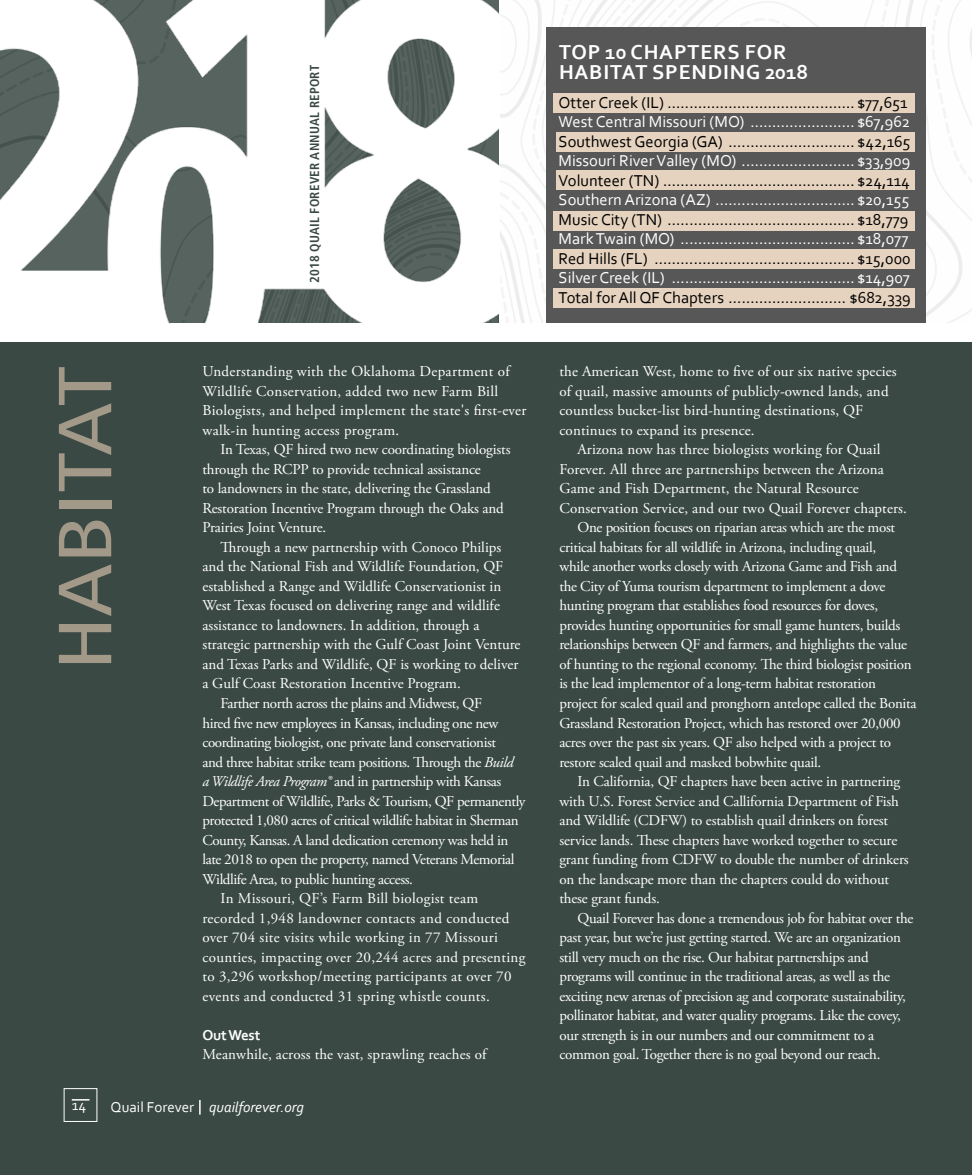
<style>
.page{position:relative;width:972px;height:1175px;background:#fff}
.page>*{position:absolute;margin:0;border:0;box-sizing:border-box;transform-origin:0 0}
.t1{font:condensed 75px "Frutiger LT Std";color:#a29989;scale:1.24 1}
.t2{font:700 21.15px/19.5px "Corbel";letter-spacing:.04em;color:#fff}
.t3{font:16.5px "Corbel";color:#000}
.t4{font:16.5px "Corbel";color:#fff}
.t5{font:15px/19.5px "Adobe Garamond Pro";letter-spacing:-.01em;color:#fff}
.t6{font:15px "Adobe Garamond Pro";letter-spacing:-.03em;color:#fff}
.t7{font:15px/19.5px "Adobe Garamond Pro";letter-spacing:.02em;color:#fff}
.t8{font:15px/19.5px "Adobe Garamond Pro";letter-spacing:.01em;color:#fff}
.t9{font:italic 15px "Corbel";color:#fff}
.t10{font:700 15px "Corbel";letter-spacing:-.02em;color:#fff}
.t11{font:15px "Corbel";color:#fff}
.t12{font:700 condensed 13.05px "Frutiger LT Std";letter-spacing:.02em;color:#3a4944}
.s1{font-style:italic}
.s2{font-style:normal}
</style>
<div class="page">
<div style="left:0;top:342px;width:972px;height:832px;background:#3a4944"></div>
<svg style="left:715px;top:0;width:257px;height:323px"></svg>
<svg style="left:967px;top:0;width:5px;height:114px"></svg>
<svg style="left:521px;top:0;width:184px;height:159px"></svg>
<svg style="left:499px;top:178px;width:48px;height:145px"></svg>
<svg style="left:499px;top:0;width:45px;height:122px"></svg>
<img style="left:0;top:0;width:499px;height:324px">
<svg style="left:199px;top:1100px;width:2px;height:14px"></svg>
<svg style="left:72px;top:1099px;width:18px;height:1px"></svg>
<div style="left:547px;top:27px;width:379px;height:296px;background:#575757"></div>
<div style="left:553px;top:249px;width:362px;height:20px;background:#e6d3bf"></div>
<div style="left:553px;top:288px;width:362px;height:20px;background:#e6d3bf"></div>
<div style="left:553px;top:211px;width:362px;height:20px;background:#e6d3bf"></div>
<div style="left:556px;top:170px;width:359px;height:20px;background:#e6d3bf"></div>
<div style="left:553px;top:93px;width:362px;height:20px;background:#e6d3bf"></div>
<div style="left:556px;top:132px;width:359px;height:20px;background:#e6d3bf"></div>
<h1 class="t1" style="left:42px;top:670px;width:247px;rotate:-90deg">HABITAT</h1>
<p class="t12" style="left:307px;top:283px;width:219px;rotate:-90deg">2018 QUAIL FOREVER ANNUAL REPORT</p>
<p class="t7" style="left:202px;top:362px;width:326px">Understanding with the Oklahoma Department of Wildlife Conservation, added two new Farm Bill Biologists, and helped implement the state's first-ever walk-in hunting access program.</p>
<p class="t5" style="left:202px;top:440px;width:310px;text-indent:18px">In Texas, QF hired two new coordinating biologists through the RCPP to provide technical assistance<br>to landowners in the state, delivering the Grassland Restoration Incentive Program through the Oaks and Prairies Joint Venture.</p>
<p class="t5" style="left:221px;top:538px;width:282px">Through a new partnership with Conoco Philips</p>
<p class="t5" style="left:202px;top:557px;width:302px">and the National Fish and Wildlife Foundation, QF</p>
<p class="t5" style="left:202px;top:577px;width:300px">established a Range and Wildlife Conservationist in</p>
<p class="t5" style="left:202px;top:596px;width:299px">West Texas focused on delivering range and wildlife</p>
<p class="t5" style="left:202px;top:616px;width:278px">assistance to landowners. In addition, through a</p>
<p class="t5" style="left:202px;top:635px;width:320px">strategic partnership with the Gulf Coast Joint Venture</p>
<p class="t5" style="left:202px;top:655px;width:317px">and Texas Parks and Wildlife, QF is working to deliver</p>
<p class="t5" style="left:202px;top:674px;width:260px">a Gulf Coast Restoration Incentive Program.</p>
<p class="t6" style="left:221px;top:694px;width:263px">Farther north across the plains and Midwest, QF</p>
<p class="t6" style="left:202px;top:713px;width:297px">hired five new employees in Kansas, including one new</p>
<p class="t6" style="left:202px;top:733px;width:295px">coordinating biologist, one private land conservationist</p>
<p class="t6" style="left:202px;top:752px;width:312px">and three habitat strike team positions. Through the <span class="s1">Build</span></p>
<p class="t6" style="left:202px;top:772px;width:300px"><span class="s1">a Wildlife Area Program®</span> and in partnership with Kansas</p>
<p class="t6" style="left:202px;top:791px;width:325px">Department of Wildlife, Parks &amp; Tourism, QF permanently</p>
<p class="t6" style="left:202px;top:811px;width:318px">protected 1,080 acres of critical wildlife habitat in Sherman</p>
<p class="t6" style="left:202px;top:830px;width:307px">County, Kansas. A land dedication ceremony was held in</p>
<p class="t6" style="left:202px;top:850px;width:313px">late 2018 to open the property, named Veterans Memorial</p>
<p class="t6" style="left:202px;top:869px;width:212px">Wildlife Area, to public hunting access.</p>
<p class="t7" style="left:221px;top:889px;width:259px">In Missouri, QF’s Farm Bill biologist team</p>
<p class="t7" style="left:202px;top:908px;width:308px">recorded 1,948 landowner contacts and conducted</p>
<p class="t7" style="left:202px;top:928px;width:297px">over 704 site visits while working in 77 Missouri</p>
<p class="t7" style="left:202px;top:947px;width:324px">counties, impacting over 20,244 acres and presenting</p>
<p class="t7" style="left:202px;top:967px;width:311px">to 3,296 workshop/meeting participants at over 70</p>
<p class="t7" style="left:202px;top:986px;width:289px">events and conducted 31 spring whistle counts.</p>
<p class="t10" style="left:202px;top:1025px;width:59px">Out West</p>
<p class="t8" style="left:202px;top:1045px;width:285px">Meanwhile, across the vast, sprawling reaches of</p>
<p class="t11" style="left:72px;top:1095px;width:16px">14</p>
<p class="t9" style="left:111px;top:1097px;width:195px"><span class="s2">Quail Forever</span> quailforever.org</p>
<h2 class="t2" style="left:559px;top:42px;width:251px">TOP 10 CHAPTERS FOR<br>HABITAT SPENDING 2018</h2>
<p class="t3" style="left:559px;top:92px;width:350px">Otter Creek (IL) ........................................... $77,651</p>
<p class="t4" style="left:559px;top:112px;width:353px">West Central Missouri (MO) ........................ $67,962</p>
<p class="t3" style="left:559px;top:131px;width:353px">Southwest Georgia (GA) ............................. $42,165</p>
<p class="t4" style="left:559px;top:151px;width:353px">Missouri River Valley (MO) .......................... $33,909</p>
<p class="t3" style="left:559px;top:170px;width:353px">Volunteer (TN) ............................................ $24,114</p>
<p class="t4" style="left:559px;top:190px;width:352px">Southern Arizona (AZ) ................................ $20,155</p>
<p class="t3" style="left:559px;top:209px;width:351px">Music City (TN) ........................................... $18,779</p>
<p class="t4" style="left:559px;top:229px;width:351px">Mark Twain (MO) ........................................ $18,077</p>
<p class="t3" style="left:559px;top:248px;width:354px">Red Hills (FL) .............................................. $15,000</p>
<p class="t4" style="left:559px;top:268px;width:353px">Silver Creek (IL) .......................................... $14,907</p>
<p class="t3" style="left:559px;top:287px;width:354px">Total for All QF Chapters ........................... $682,339</p>
<p class="t8" style="left:559px;top:362px;width:339px">the American West, home to five of our six native species of quail, massive amounts of publicly-owned lands, and countless bucket-list bird-hunting destinations, QF continues to expand its presence.</p>
<p class="t8" style="left:577px;top:440px;width:305px">Arizona now has three biologists working for Quail</p>
<p class="t8" style="left:559px;top:460px;width:326px">Forever. All three are partnerships between the Arizona</p>
<p class="t8" style="left:559px;top:479px;width:301px">Game and Fish Department, the Natural Resource</p>
<p class="t8" style="left:559px;top:499px;width:349px">Conservation Service, and our two Quail Forever chapters.</p>
<p class="t5" style="left:577px;top:518px;width:319px">One position focuses on riparian areas which are the most</p>
<p class="t5" style="left:559px;top:538px;width:318px">critical habitats for all wildlife in Arizona, including quail,</p>
<p class="t5" style="left:559px;top:557px;width:339px">while another works closely with Arizona Game and Fish and</p>
<p class="t5" style="left:559px;top:577px;width:328px">the City of Yuma tourism department to implement a dove</p>
<p class="t5" style="left:559px;top:596px;width:320px">hunting program that establishes food resources for doves,</p>
<p class="t5" style="left:559px;top:616px;width:342px">provides hunting opportunities for small game hunters, builds</p>
<p class="t5" style="left:559px;top:635px;width:349px">relationships between QF and farmers, and highlights the value</p>
<p class="t5" style="left:559px;top:655px;width:354px">of hunting to the regional economy. The third biologist position</p>
<p class="t5" style="left:559px;top:674px;width:318px">is the lead implementor of a long-term habitat restoration</p>
<p class="t5" style="left:559px;top:694px;width:359px">project for scaled quail and pronghorn antelope called the Bonita</p>
<p class="t5" style="left:559px;top:713px;width:343px">Grassland Restoration Project, which has restored over 20,000</p>
<p class="t5" style="left:559px;top:733px;width:333px">acres over the past six years. QF also helped with a project to</p>
<p class="t5" style="left:559px;top:752px;width:263px">restore scaled quail and masked bobwhite quail.</p>
<p class="t5" style="left:577px;top:772px;width:324px">In California, QF chapters have been active in partnering</p>
<p class="t5" style="left:559px;top:791px;width:341px">with U.S. Forest Service and Callifornia Department of Fish</p>
<p class="t5" style="left:559px;top:811px;width:330px">and Wildlife (CDFW) to establish quail drinkers on forest</p>
<p class="t5" style="left:559px;top:830px;width:339px">service lands. These chapters have worked together to secure</p>
<p class="t5" style="left:559px;top:850px;width:351px">grant funding from CDFW to double the number of drinkers</p>
<p class="t5" style="left:559px;top:869px;width:331px">on the landscape more than the chapters could do without</p>
<p class="t5" style="left:559px;top:889px;width:102px">these grant funds.</p>
<p class="t5" style="left:577px;top:908px;width:337px">Quail Forever has done a tremendous job for habitat over the</p>
<p class="t5" style="left:559px;top:928px;width:343px">past year, but we’re just getting started. We are an organization</p>
<p class="t5" style="left:559px;top:947px;width:311px">still very much on the rise. Our habitat partnerships and</p>
<p class="t5" style="left:559px;top:967px;width:332px">programs will continue in the traditional areas, as well as the</p>
<p class="t5" style="left:559px;top:986px;width:348px">exciting new arenas of precision ag and corporate sustainability,</p>
<p class="t5" style="left:559px;top:1006px;width:343px">pollinator habitat, and water quality programs. Like the covey,</p>
<p class="t5" style="left:559px;top:1025px;width:316px">our strength is in our numbers and our commitment to a</p>
<p class="t5" style="left:559px;top:1045px;width:323px">common goal. Together there is no goal beyond our reach.</p>
</div>
